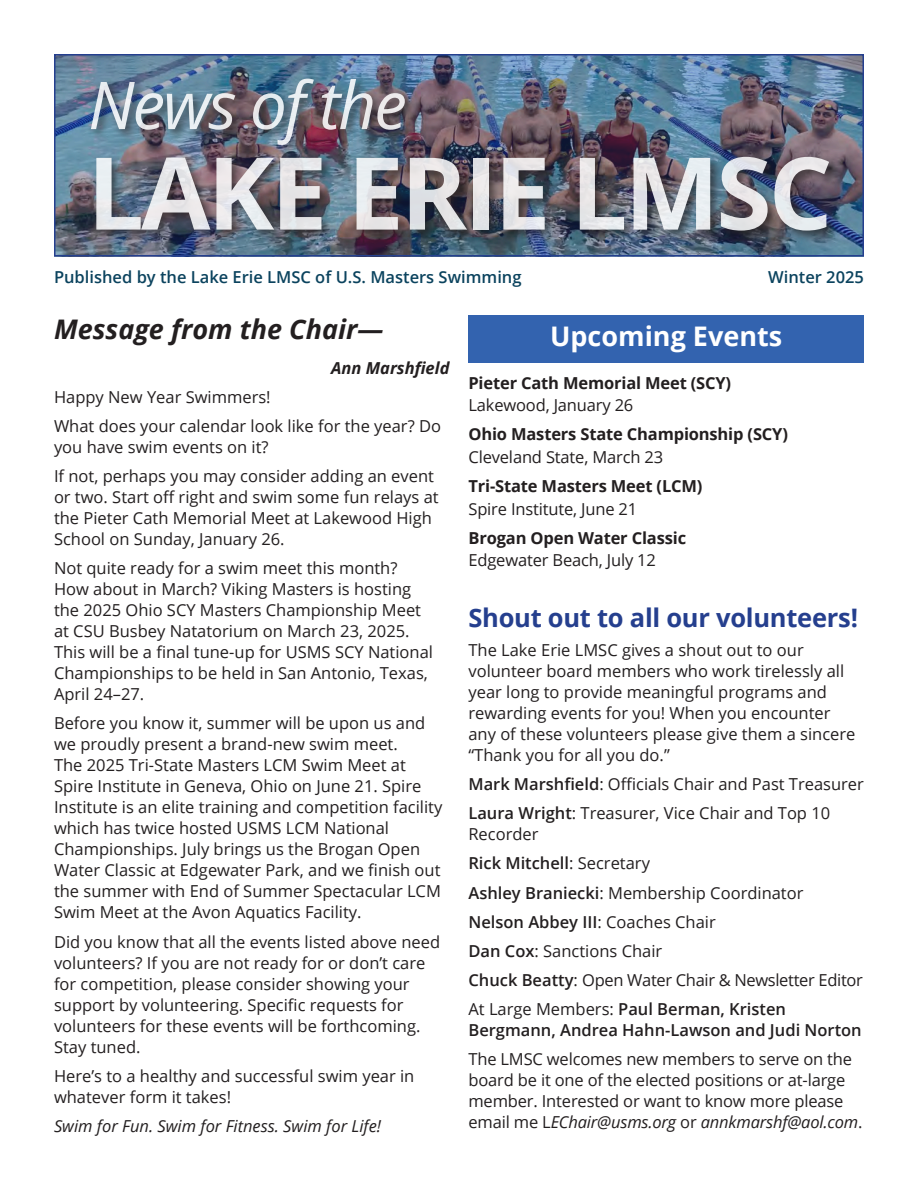
<style>
.page{position:relative;width:918px;height:1188px;background:#fff}
.page>*{position:absolute;margin:0;border:0;box-sizing:border-box;transform-origin:0 0}
.t1{font:700 100.5px "Open Sans";letter-spacing:-.03em;color:#fff}
.t2{font:italic 66px "Open Sans";letter-spacing:-.03em;color:#fff}
.t3{font:italic 700 27px "Open Sans";color:#231f20}
.Headline{font:700 27px "Open Sans";color:#fff}
.Text{font:700 25.5px "Open Sans";letter-spacing:-.01em;color:#253f8e}
.Text-2{font:16.5px/21px "Open Sans";color:#231f20}
.Text-3{font:700 16.5px/22.5px "Open Sans";letter-spacing:-.01em;color:#231f20}
.Text-4{font:600 16.5px/21px "Open Sans";color:#231f20}
.t4{font:600 16.5px "Open Sans";color:#0b435e}
.Text-5{font:16.5px "Open Sans";letter-spacing:-.02em;color:#231f20}
.Text-6{font:italic 16.5px "Open Sans";color:#231f20}
.Text-7{font:italic 700 16.5px "Open Sans";color:#231f20}
.s1{font-weight:400}
.s2{font-weight:600}
.s3{font-style:italic}
</style>
<div class="page">
<img style="left:54px;top:54px;width:810px;height:202px">
<div style="left:88px;top:75px;width:753px;height:168px;background:#231f20;opacity:.79"></div>
<div style="left:468px;top:315px;width:396px;height:48px;background:#3363af"></div>
<h2 class="t2" style="left:88px;top:60px;width:320px">News of the</h2>
<h1 class="t1" style="left:87px;top:122px;width:747px">LAKE ERIE LMSC</h1>
<p class="t4" style="left:54px;top:265px;width:469px">Published by the Lake Erie LMSC of U.S. Masters Swimming</p>
<p class="t4" style="left:768px;top:265px;width:97px">Winter 2025</p>
<p class="t3" style="left:54px;top:310px;width:331px">Message from the Chair—</p>
<p class="Text-7" style="left:331px;top:356px;width:120px">Ann Marshfield</p>
<p class="Text-2" style="left:54px;top:386px;width:218px">Happy New Year Swimmers!</p>
<p class="Text-2" style="left:54px;top:415px;width:389px">What does your calendar look like for the year? Do you have swim events on it?</p>
<p class="Text-2" style="left:54px;top:465px;width:386px">If not, perhaps you may consider adding an event or two. Start off right and swim some fun relays at the Pieter Cath Memorial Meet at Lakewood High School on Sunday, January 26.</p>
<p class="Text-2" style="left:54px;top:557px;width:381px">Not quite ready for a swim meet this month?<br>How about in March? Viking Masters is hosting the 2025 Ohio SCY Masters Championship Meet at CSU Busbey Natatorium on March 23, 2025.<br>This will be a final tune-up for USMS SCY National Championships to be held in San Antonio, Texas, April 24–27.</p>
<p class="Text-2" style="left:54px;top:712px;width:390px">Before you know it, summer will be upon us and we proudly present a brand-new swim meet.<br>The 2025 Tri-State Masters LCM Swim Meet at Spire Institute in Geneva, Ohio on June 21. Spire Institute is an elite training and competition facility which has twice hosted USMS LCM National Championships. July brings us the Brogan Open Water Classic at Edgewater Park, and we finish out the summer with End of Summer Spectacular LCM Swim Meet at the Avon Aquatics Facility.</p>
<p class="Text-2" style="left:54px;top:931px;width:388px">Did you know that all the events listed above need volunteers? If you are not ready for or don’t care for competition, please consider showing your support by volunteering. Specific requests for volunteers for these events will be forthcoming.<br>Stay tuned.</p>
<p class="Text-2" style="left:54px;top:1065px;width:362px">Here’s to a healthy and successful swim year in whatever form it takes!</p>
<p class="Text-6" style="left:54px;top:1114px;width:329px">Swim for Fun. Swim for Fitness. Swim for Life!</p>
<p class="Headline" style="left:550px;top:317px;width:234px">Upcoming Events</p>
<p class="Text-3" style="left:468px;top:371px;width:264px">Pieter Cath Memorial Meet (SCY)<br><span class="s1">Lakewood, January 26</span></p>
<p class="Text-3" style="left:468px;top:423px;width:321px">Ohio Masters State Championship (SCY)<br><span class="s1">Cleveland State, March 23</span></p>
<p class="Text-3" style="left:468px;top:474px;width:236px">Tri-State Masters Meet (LCM)<br><span class="s1">Spire Institute, June 21</span></p>
<p class="Text-3" style="left:468px;top:526px;width:219px">Brogan Open Water Classic<br><span class="s1">Edgewater Beach, July 12</span></p>
<p class="Text" style="left:468px;top:600px;width:391px">Shout out to all our volunteers!</p>
<p class="Text-2" style="left:468px;top:639px;width:389px">The Lake Erie LMSC gives a shout out to our volunteer board members who work tirelessly all year long to provide meaningful programs and rewarding events for you! When you encounter any of these volunteers please give them a sincere “Thank you for all you do.”</p>
<p class="Text-2" style="left:468px;top:773px;width:397px"><span class="s2">Mark Marshfield</span>: Officials Chair and Past Treasurer</p>
<p class="Text-2" style="left:468px;top:802px;width:363px"><span class="s2">Laura Wright</span>: Treasurer, Vice Chair and Top 10<br>Recorder</p>
<p class="Text-4" style="left:468px;top:853px;width:183px">Rick Mitchell<span class="s1">: Secretary</span></p>
<p class="Text-2" style="left:468px;top:882px;width:337px"><span class="s2">Ashley Braniecki</span>: Membership Coordinator</p>
<p class="Text-4" style="left:468px;top:911px;width:249px">Nelson Abbey III<span class="s1">: Coaches Chair</span></p>
<p class="Text-2" style="left:468px;top:940px;width:195px"><span class="s2">Dan Cox</span>: Sanctions Chair</p>
<p class="Text-5" style="left:468px;top:969px;width:396px"><span class="s2">Chuck Beatty</span>: Open Water Chair &amp; Newsletter Editor</p>
<p class="Text-4" style="left:468px;top:998px;width:395px"><span class="s1">At Large Members:</span> Paul Berman, Kristen<br>Bergmann, Andrea Hahn-Lawson and Judi Norton</p>
<p class="Text-2" style="left:468px;top:1048px;width:396px">The LMSC welcomes new members to serve on the board be it one of the elected positions or at-large member. Interested or want to know more please email me L<span class="s3">EChair@usms.org</span> or <span class="s3">annkmarshf@aol.com</span>.</p>
</div>
